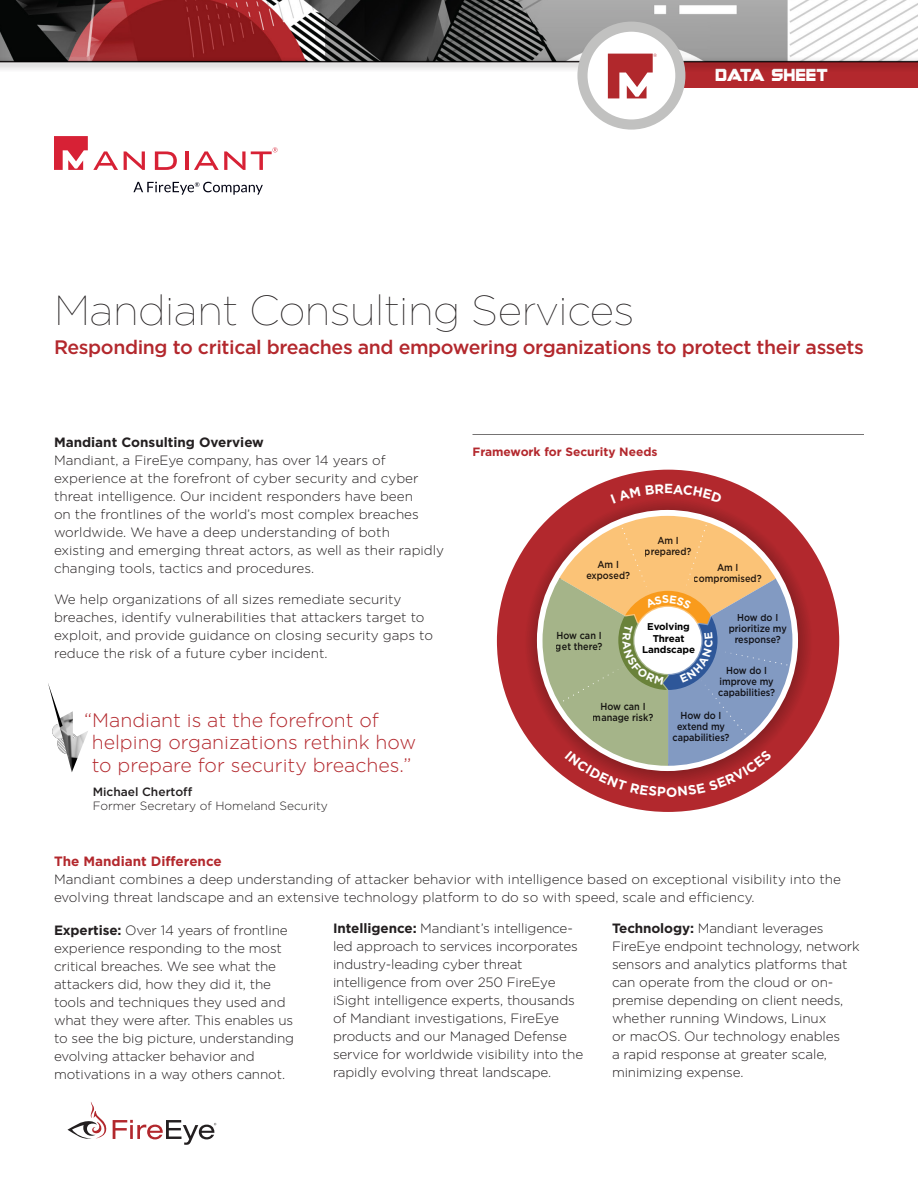
<style>
.page{position:relative;width:918px;height:1188px;background:#fff}
.page>*{position:absolute;margin:0;border:0;box-sizing:border-box;transform-origin:0 0}
.t1{font:100 42px "Gotham";letter-spacing:-.01em;color:#231f20}
.t2{font:300 19.5px/22.5px "Gotham";color:#b3282d}
.t3{font:500 19.5px "Gotham";letter-spacing:-.02em;color:#b3282d}
.Text_Body_8_5{font:300 13.5px/18px "Gotham";letter-spacing:-.01em;color:#231f20}
.Body_Text_9_12{font:300 13.5px/18px "Gotham";color:#231f20}
.Subhead_Level_2_Red{font:700 13.5px "Gotham";color:#b3282d}
.t4{font:12.15px "Guardians";color:#fff}
.Subhead_Level_1{font:300 12px/13.5px "Gotham";color:#231f20}
.t5{font:700 12px "Gotham";color:#b3282d}
.t6{font:500 10.2px/11.1px "Gotham";color:#231f20;text-align:center;scale:.9 1}
.t7{font:700 9.9px/11.4px "Gotham";letter-spacing:-.01em;color:#000;text-align:center}
.s1{font-weight:700}
.s2{font-weight:500}
</style>
<div class="page">
<img style="left:0;top:0;width:918px;height:57px">
<div style="left:627px;top:62px;width:291px;height:26px;background:#b3282d"></div>
<div style="left:0;top:57px;width:918px;height:16px;background:#231f20;opacity:.75"></div>
<hr style="left:0;top:61px;width:918px;height:1px;background:#231f20">
<div style="left:577px;top:22px;width:108px;height:108px;background:#c1c1c0;border-radius:50%"></div>
<div style="left:588px;top:32px;width:87px;height:87px;background:#fff;border-radius:50%"></div>
<svg style="left:608px;top:54px;width:49px;height:44px"></svg>
<svg style="left:68px;top:1102px;width:39px;height:37px"></svg>
<svg style="left:113px;top:1120px;width:103px;height:25px"></svg>
<svg style="left:124px;top:151px;width:21px;height:19px"></svg>
<svg style="left:155px;top:151px;width:22px;height:19px"></svg>
<hr style="left:185px;top:152px;width:4px;height:18px;background:#d72135">
<svg style="left:54px;top:136px;width:64px;height:34px"></svg>
<svg style="left:194px;top:147px;width:84px;height:23px"></svg>
<svg style="left:133px;top:182px;width:130px;height:13px"></svg>
<img style="left:67px;top:731px;width:21px;height:41px">
<svg style="left:48px;top:683px;width:31px;height:71px"></svg>
<div style="left:497px;top:470px;width:342px;height:342px;background:#b2282d;border-radius:171px"></div>
<hr style="left:472px;top:434px;width:392px;height:1px;background:#231f20">
<svg style="left:523px;top:484px;width:278px;height:313px"></svg>
<p class="t4" style="left:716px;top:67px;width:114px">DATA SHEET</p>
<p class="t1" style="left:54px;top:285px;width:582px">Mandiant Consulting Services</p>
<p class="t3" style="left:54px;top:334px;width:811px">Responding to critical breaches and empowering organizations to protect their assets</p>
<p class="Body_Text_9_12" style="left:54px;top:433px;width:392px"><span class="s1">Mandiant Consulting Overview<br></span>Mandiant, a FireEye company, has over 14 years of experience at the forefront of cyber security and cyber threat intelligence. Our incident responders have been<br>on the frontlines of the world’s most complex breaches worldwide. We have a deep understanding of both existing and emerging threat actors, as well as their rapidly changing tools, tactics and procedures.</p>
<p class="Body_Text_9_12" style="left:54px;top:590px;width:381px">We help organizations of all sizes remediate security breaches, identify vulnerabilities that attackers target to exploit, and provide guidance on closing security gaps to reduce the risk of a future cyber incident.</p>
<p class="t2" style="left:92px;top:708px;width:326px;text-indent:-8px">“Mandiant is at the forefront of helping organizations rethink how to prepare for security breaches.”</p>
<p class="Subhead_Level_1" style="left:93px;top:785px;width:237px"><span class="s2">Michael Chertoff<br></span>Former Secretary of Homeland Security</p>
<p class="t5" style="left:472px;top:445px;width:187px">Framework for Security Needs</p>
<p class="t6" style="left:645px;top:534px;width:54px">Am I prepared?</p>
<p class="t6" style="left:586px;top:558px;width:50px">Am I exposed?</p>
<p class="t6" style="left:694px;top:561px;width:77px">Am I compromised?</p>
<p class="t6" style="left:556px;top:629px;width:53px;text-align:left">How can I get there?</p>
<p class="t7" style="left:642px;top:621px;width:54px">Evolving<br>Threat<br>Landscape</p>
<p class="t6" style="left:729px;top:612px;width:66px">How do I prioritize my response?</p>
<p class="t6" style="left:718px;top:665px;width:65px">How do I improve my capabilities?</p>
<p class="t6" style="left:593px;top:700px;width:69px">How can I manage risk?</p>
<p class="t6" style="left:673px;top:710px;width:65px">How do I extend my capabilities?</p>
<p class="Subhead_Level_2_Red" style="left:54px;top:854px;width:169px">The Mandiant Difference</p>
<p class="Body_Text_9_12" style="left:54px;top:870px;width:789px">Mandiant combines a deep understanding of attacker behavior with intelligence based on exceptional visibility into the evolving threat landscape and an extensive technology platform to do so with speed, scale and efficiency.</p>
<p class="Text_Body_8_5" style="left:54px;top:921px;width:242px"><span class="s1">Expertise:</span> Over 14 years of frontline experience responding to the most critical breaches. We see what the attackers did, how they did it, the tools and techniques they used and what they were after. This enables us to see the big picture, understanding evolving attacker behavior and motivations in a way others cannot.</p>
<p class="Text_Body_8_5" style="left:333px;top:919px;width:252px"><span class="s1">Intelligence:</span> Mandiant’s intelligence&shy;led approach to services incorporates industry-leading cyber threat intelligence from over 250 FireEye iSight intelligence experts, thousands of Mandiant investigations, FireEye products and our Managed Defense service for worldwide visibility into the rapidly evolving threat landscape.</p>
<p class="Text_Body_8_5" style="left:612px;top:919px;width:249px"><span class="s1">Technology:</span> Mandiant leverages FireEye endpoint technology, network sensors and analytics platforms that can operate from the cloud or on&shy;premise depending on client needs, whether running Windows, Linux<br>or macOS. Our technology enables<br>a rapid response at greater scale, minimizing expense.</p>
</div>
